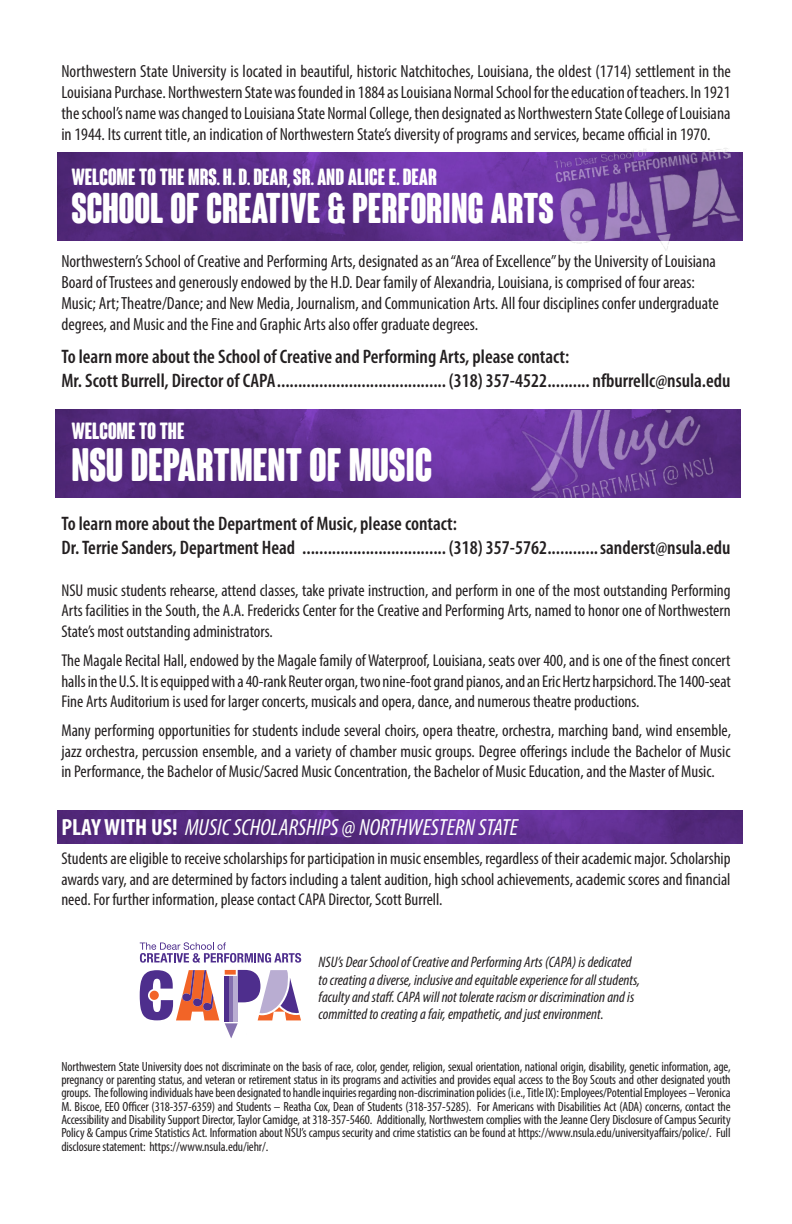
<style>
.page{position:relative;width:792px;height:1224px;background:#fff}
.page>*{position:absolute;margin:0;border:0;box-sizing:border-box;transform-origin:0 0}
.t1{font:700 condensed 45.6px "Coluna Rounded";color:#fff}
.t2{font:700 condensed 41.8px "Coluna Rounded";color:#fff}
.t3{font:italic condensed 23.4px "Myriad Pro";color:#fff}
.t4{font:700 condensed 22.8px "Coluna Rounded";color:#fff}
.t5{font:600 condensed 19.6px/23.4px "Myriad Pro";color:#231f20}
.t6{font:condensed 17.6px/21.2px "Myriad Pro";color:#231f20;text-align:justify}
.t7{font:condensed 17.2px/20.6px "Myriad Pro";color:#231f20;text-align:justify}
.t8{font:italic condensed 15.2px/17.2px "Myriad Pro";color:#231f20}
.t9{font:condensed 13.4px/13.4px "Myriad Pro";letter-spacing:-.01em;color:#231f20;text-align:justify}
.s1{font-weight:700;font-style:normal}
</style>
<div class="page">
<img style="left:56px;top:410px;width:684px;height:87px">
<img style="left:507px;top:410px;width:221px;height:88px">
<svg style="left:140px;top:970px;width:79px;height:50px"></svg>
<svg style="left:140px;top:942px;width:161px;height:21px"></svg>
<svg style="left:225px;top:970px;width:76px;height:68px"></svg>
<div style="left:233px;top:976px;width:5px;height:46px;background:#b9add2"></div>
<img style="left:58px;top:810px;width:684px;height:34px">
<img style="left:58px;top:153px;width:496px;height:87px">
<img style="left:554px;top:148px;width:189px;height:103px">
<p class="t6" style="left:61px;top:60px;width:671px">Northwestern State University is located in beautiful, historic Natchitoches, Louisiana, the oldest (1714) settlement in the Louisiana Purchase. Northwestern State was founded in 1884 as Louisiana Normal School for the education of teachers. In 1921 the school’s name was changed to Louisiana State Normal College, then designated as Northwestern State College of Louisiana in 1944. Its current title, an indication of Northwestern State’s diversity of programs and services, became official in 1970.</p>
<p class="t4" style="left:71px;top:165px;width:367px">WELCOME TO THE MRS. H. D. DEAR, SR. AND ALICE E. DEAR</p>
<p class="t2" style="left:71px;top:186px;width:484px">SCHOOL OF CREATIVE &amp; PERFORING ARTS</p>
<p class="t6" style="left:61px;top:250px;width:659px;text-align:left">Northwestern’s School of Creative and Performing Arts, designated as an “Area of Excellence” by the University of Louisiana Board of Trustees and generously endowed by the H.D. Dear family of Alexandria, Louisiana, is comprised of four areas:<br>Music; Art; Theatre/Dance; and New Media, Journalism, and Communication Arts. All four disciplines confer undergraduate degrees, and Music and the Fine and Graphic Arts also offer graduate degrees.</p>
<p class="t5" style="left:61px;top:345px;width:671px">To learn more about the School of Creative and Performing Arts, please contact:<br>Mr. Scott Burrell, Director of CAPA........................................ (318) 357-4522.......... nfburrellc@nsula.edu</p>
<p class="t4" style="left:71px;top:419px;width:114px">WELCOME TO THE</p>
<p class="t1" style="left:71px;top:440px;width:362px">NSU DEPARTMENT OF MUSIC</p>
<p class="t5" style="left:61px;top:512px;width:671px">To learn more about the Department of Music, please contact:<br>Dr. Terrie Sanders, Department Head .................................. (318) 357-5762............sanderst@nsula.edu</p>
<p class="t7" style="left:61px;top:579px;width:671px">NSU music students rehearse, attend classes, take private instruction, and perform in one of the most outstanding Performing Arts facilities in the South, the A.A. Fredericks Center for the Creative and Performing Arts, named to honor one of Northwestern State’s most outstanding administrators.</p>
<p class="t7" style="left:61px;top:650px;width:671px">The Magale Recital Hall, endowed by the Magale family of Waterproof, Louisiana, seats over 400, and is one of the finest concert halls in the U.S. It is equipped with a 40-rank Reuter organ, two nine-foot grand pianos, and an Eric Hertz harpsichord. The 1400-seat Fine Arts Auditorium is used for larger concerts, musicals and opera, dance, and numerous theatre productions.</p>
<p class="t7" style="left:61px;top:720px;width:671px">Many performing opportunities for students include several choirs, opera theatre, orchestra, marching band, wind ensemble, jazz orchestra, percussion ensemble, and a variety of chamber music groups. Degree offerings include the Bachelor of Music in Performance, the Bachelor of Music/Sacred Music Concentration, the Bachelor of Music Education, and the Master of Music.</p>
<p class="t3" style="left:61px;top:813px;width:458px"><span class="s1">PLAY WITH US!</span> MUSIC SCHOLARSHIPS @ NORTHWESTERN STATE</p>
<p class="t7" style="left:61px;top:848px;width:671px">Students are eligible to receive scholarships for participation in music ensembles, regardless of their academic major. Scholarship awards vary, and are determined by factors including a talent audition, high school achievements, academic scores and financial need. For further information, please contact CAPA Director, Scott Burrell.</p>
<p class="t8" style="left:319px;top:954px;width:323px">NSU’s Dear School of Creative and Performing Arts (CAPA) is dedicated to creating a diverse, inclusive and equitable experience for all students, faculty and staff. CAPA will not tolerate racism or discrimination and is committed to creating a fair, empathetic, and just environment.</p>
<p class="t9" style="left:61px;top:1059px;width:671px">Northwestern State University does not discriminate on the basis of race, color, gender, religion, sexual orientation, national origin, disability, genetic information, age, pregnancy or parenting status, and veteran or retirement status in its programs and activities and provides equal access to the Boy Scouts and other designated youth groups. The following individuals have been designated to handle inquiries regarding non-discrimination policies (i.e., Title IX): Employees/Potential Employees – Veronica M. Biscoe, EEO Officer (318-357-6359) and Students – Reatha Cox, Dean of Students (318-357-5285). For Americans with Disabilities Act (ADA) concerns, contact the Accessibility and Disability Support Director, Taylor Camidge, at 318-357-5460. Additionally, Northwestern complies with the Jeanne Clery Disclosure of Campus Security Policy &amp; Campus Crime Statistics Act. Information about NSU’s campus security and crime statistics can be found at https://www.nsula.edu/universityaffairs/police/. Full disclosure statement: https://www.nsula.edu/iehr/.</p>
</div>
